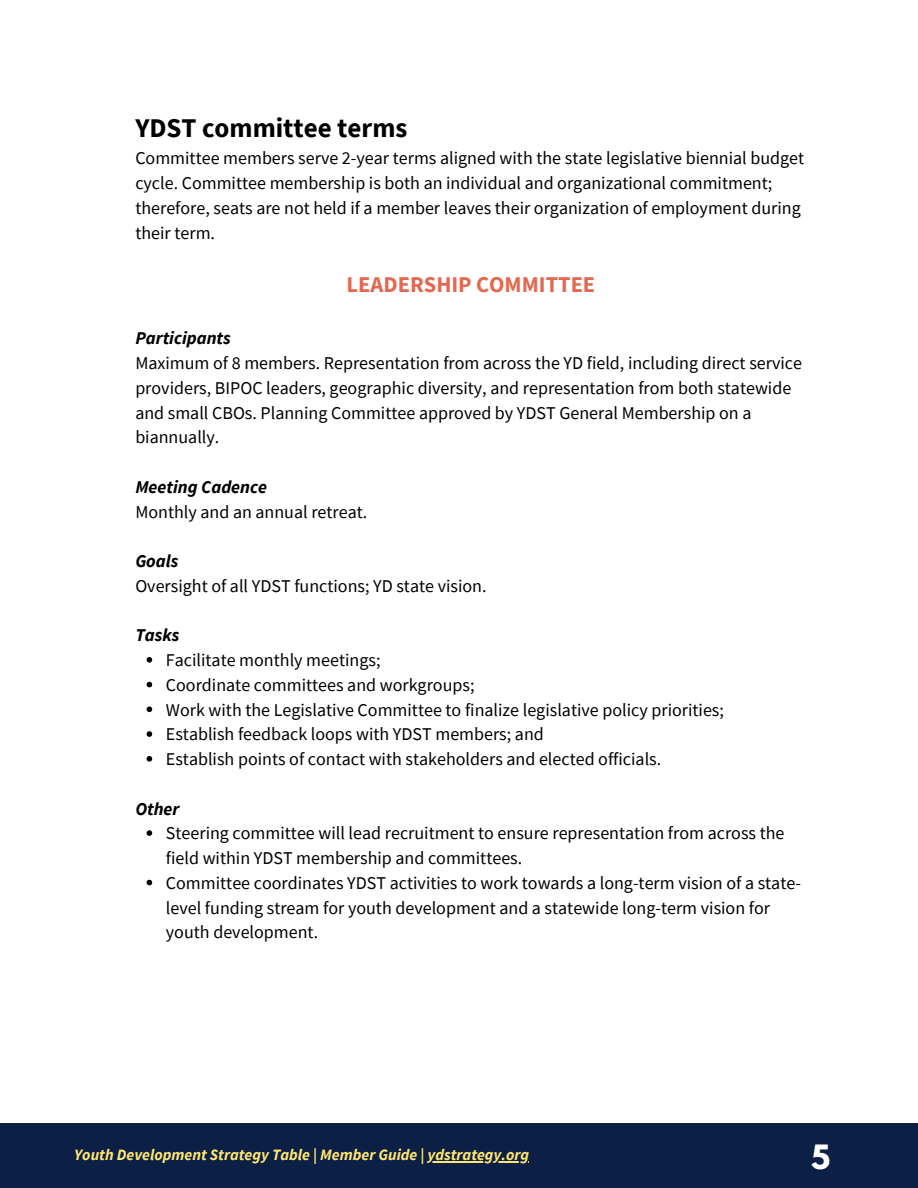
<style>
.page{position:relative;width:918px;height:1188px;background:#fff}
.page>*{position:absolute;margin:0;border:0;box-sizing:border-box;transform-origin:0 0}
.t1{font:700 29.7px "League Spartan";color:#fff}
.t2{font:700 27px "Source Sans Pro";color:#000}
.t3{font:700 22.5px "Source Sans Pro";color:#e26851}
.t4{font:18px/24.8px "Source Sans Pro";color:#000}
.t5{font:italic 700 18px "Source Sans Pro";color:#000}
.t6{font:italic 700 15.75px "Source Sans Pro";color:#fee671}
</style>
<div class="page">
<svg style="left:147px;top:657px;width:5px;height:6px"></svg>
<svg style="left:147px;top:682px;width:5px;height:5px"></svg>
<svg style="left:147px;top:706px;width:5px;height:6px"></svg>
<svg style="left:147px;top:731px;width:5px;height:6px"></svg>
<svg style="left:147px;top:756px;width:5px;height:6px"></svg>
<svg style="left:147px;top:830px;width:5px;height:6px"></svg>
<svg style="left:147px;top:880px;width:5px;height:5px"></svg>
<div style="left:0;top:1123px;width:918px;height:65px;background:#0c1f45"></div>
<hr style="left:428px;top:1161px;width:101px;height:1px;background:#fee671">
<p class="t2" style="left:135px;top:111px;width:274px">YDST committee terms</p>
<p class="t4" style="left:135px;top:146px;width:670px">Committee members serve 2-year terms aligned with the state legislative biennial budget cycle. Committee membership is both an individual and organizational commitment; therefore, seats are not held if a member leaves their organization of employment during their term.</p>
<p class="t3" style="left:347px;top:270px;width:250px">LEADERSHIP COMMITTEE</p>
<p class="t5" style="left:135px;top:327px;width:97px">Participants</p>
<p class="t4" style="left:135px;top:350px;width:668px">Maximum of 8 members. Representation from across the YD field, including direct service providers, BIPOC leaders, geographic diversity, and representation from both statewide and small CBOs. Planning Committee approved by YDST General Membership on a biannually.</p>
<p class="t5" style="left:135px;top:475px;width:133px">Meeting Cadence</p>
<p class="t4" style="left:135px;top:499px;width:234px">Monthly and an annual retreat.</p>
<p class="t5" style="left:135px;top:549px;width:45px">Goals</p>
<p class="t4" style="left:135px;top:573px;width:353px">Oversight of all YDST functions; YD state vision.</p>
<p class="t5" style="left:135px;top:624px;width:46px">Tasks</p>
<p class="t4" style="left:166px;top:647px;width:216px">Facilitate monthly meetings;</p>
<p class="t4" style="left:166px;top:672px;width:310px">Coordinate committees and workgroups;</p>
<p class="t4" style="left:166px;top:697px;width:560px">Work with the Legislative Committee to finalize legislative policy priorities;</p>
<p class="t4" style="left:166px;top:721px;width:379px">Establish feedback loops with YDST members; and</p>
<p class="t4" style="left:166px;top:746px;width:497px">Establish points of contact with stakeholders and elected officials.</p>
<p class="t5" style="left:135px;top:797px;width:46px">Other</p>
<p class="t4" style="left:166px;top:820px;width:620px">Steering committee will lead recruitment to ensure representation from across the field within YDST membership and committees.</p>
<p class="t4" style="left:166px;top:870px;width:637px">Committee coordinates YDST activities to work towards a long-term vision of a state&shy;level funding stream for youth development and a statewide long-term vision for youth development.</p>
<p class="t6" style="left:74px;top:1145px;width:456px">Youth Development Strategy Table | Member Guide | ydstrategy.org</p>
<p class="t1" style="left:811px;top:1143px;width:21px">5</p>
</div>
